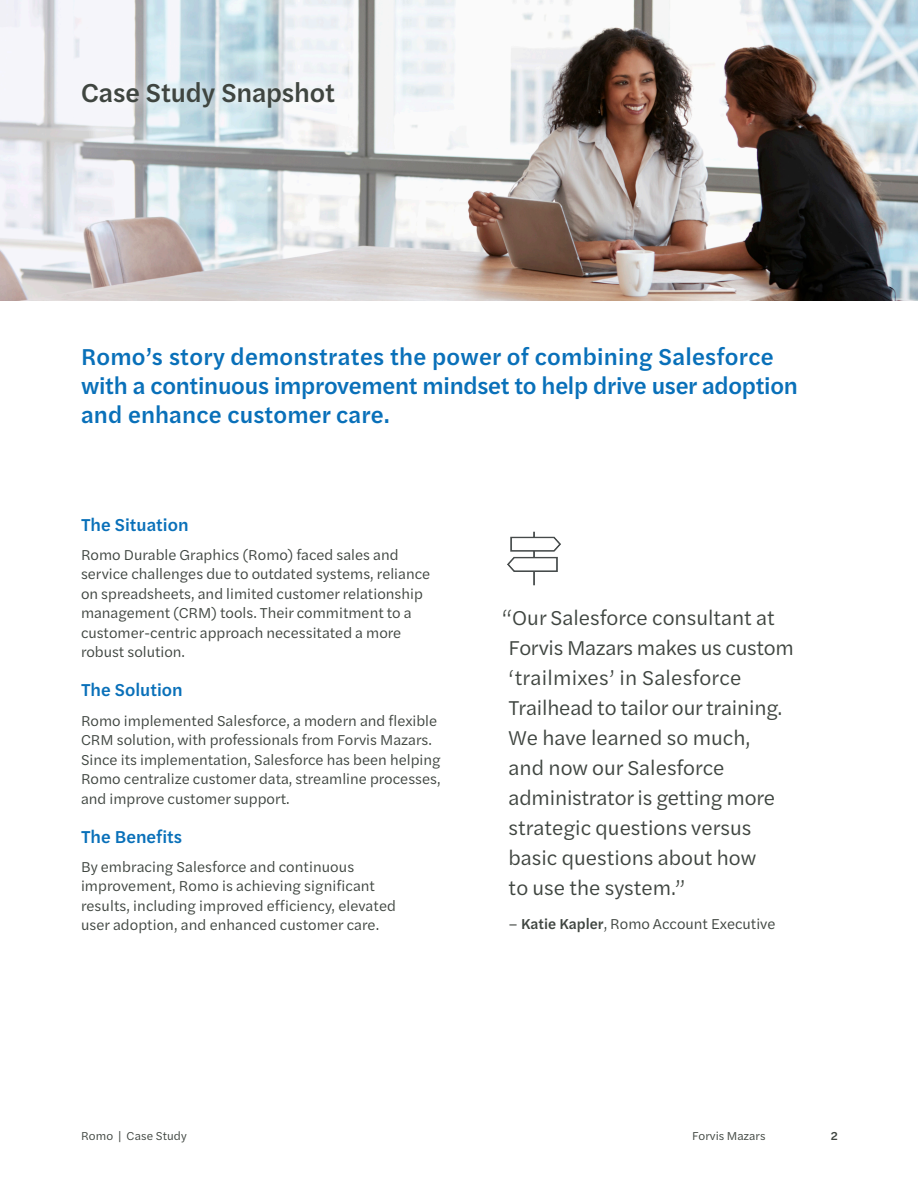
<style>
.page{position:relative;width:918px;height:1188px;background:#fff}
.page>*{position:absolute;margin:0;border:0;box-sizing:border-box;transform-origin:0 0}
.Chapter_subtitle{font:500 27px "Halyard Text";letter-spacing:-.005em;color:#3f4540}
.Page_introduction{font:500 24px/29.2px "Halyard Text";letter-spacing:.005em;color:#0970b9}
.Quote_small{font:21px/30px "Halyard Text";color:#3f4540}
.Heading_3{font:500 18px "Halyard Text";color:#0970b9}
.Body_text{font:15px/19.5px "Halyard Text";color:#3f4540}
.Quote_source{font:15px "Halyard Text";color:#3f4540}
.t1{font:12px "Halyard Text";letter-spacing:.005em;color:#3f4540}
.t2{font:500 12px "Halyard Text";color:#3f4540}
.s1{font-weight:500}
</style>
<div class="page">
<img style="left:0;top:0;width:918px;height:301px">
<div style="left:73px;top:67px;width:281px;height:54px;background:#fff;opacity:.83"></div>
<img style="left:507px;top:531px;width:54px;height:55px">
<p class="Chapter_subtitle" style="left:81px;top:73px;width:256px">Case Study Snapshot</p>
<p class="Page_introduction" style="left:81px;top:341px;width:718px">Romo’s story demonstrates the power of combining Salesforce with a continuous improvement mindset to help drive user adoption and enhance customer care.</p>
<p class="Heading_3" style="left:81px;top:511px;width:109px">The Situation</p>
<p class="Body_text" style="left:81px;top:544px;width:351px">Romo Durable Graphics (Romo) faced sales and service challenges due to outdated systems, reliance on spreadsheets, and limited customer relationship management (CRM) tools. Their commitment to a customer-centric approach necessitated a more robust solution.</p>
<p class="Heading_3" style="left:81px;top:677px;width:103px">The Solution</p>
<p class="Body_text" style="left:81px;top:710px;width:361px">Romo implemented Salesforce, a modern and flexible CRM solution, with professionals from Forvis Mazars.<br>Since its implementation, Salesforce has been helping Romo centralize customer data, streamline processes, and improve customer support.</p>
<p class="Heading_3" style="left:81px;top:823px;width:103px">The Benefits</p>
<p class="Body_text" style="left:81px;top:856px;width:317px">By embracing Salesforce and continuous improvement, Romo is achieving significant results, including improved efficiency, elevated user adoption, and enhanced customer care.</p>
<p class="Quote_small" style="left:509px;top:602px;width:287px;text-indent:-7px">“Our Salesforce consultant at<br>Forvis Mazars makes us custom ‘trailmixes’ in Salesforce<br>Trailhead to tailor our training.<br>We have learned so much,<br>and now our Salesforce administrator is getting more strategic questions versus basic questions about how<br>to use the system.”</p>
<p class="Quote_source" style="left:509px;top:913px;width:268px">– <span class="s1">Katie Kapler</span>, Romo Account Executive</p>
<p class="t1" style="left:81px;top:1127px;width:107px">Romo | Case Study</p>
<p class="t1" style="left:692px;top:1127px;width:75px">Forvis Mazars</p>
<p class="t2" style="left:831px;top:1127px;width:8px">2</p>
</div>
